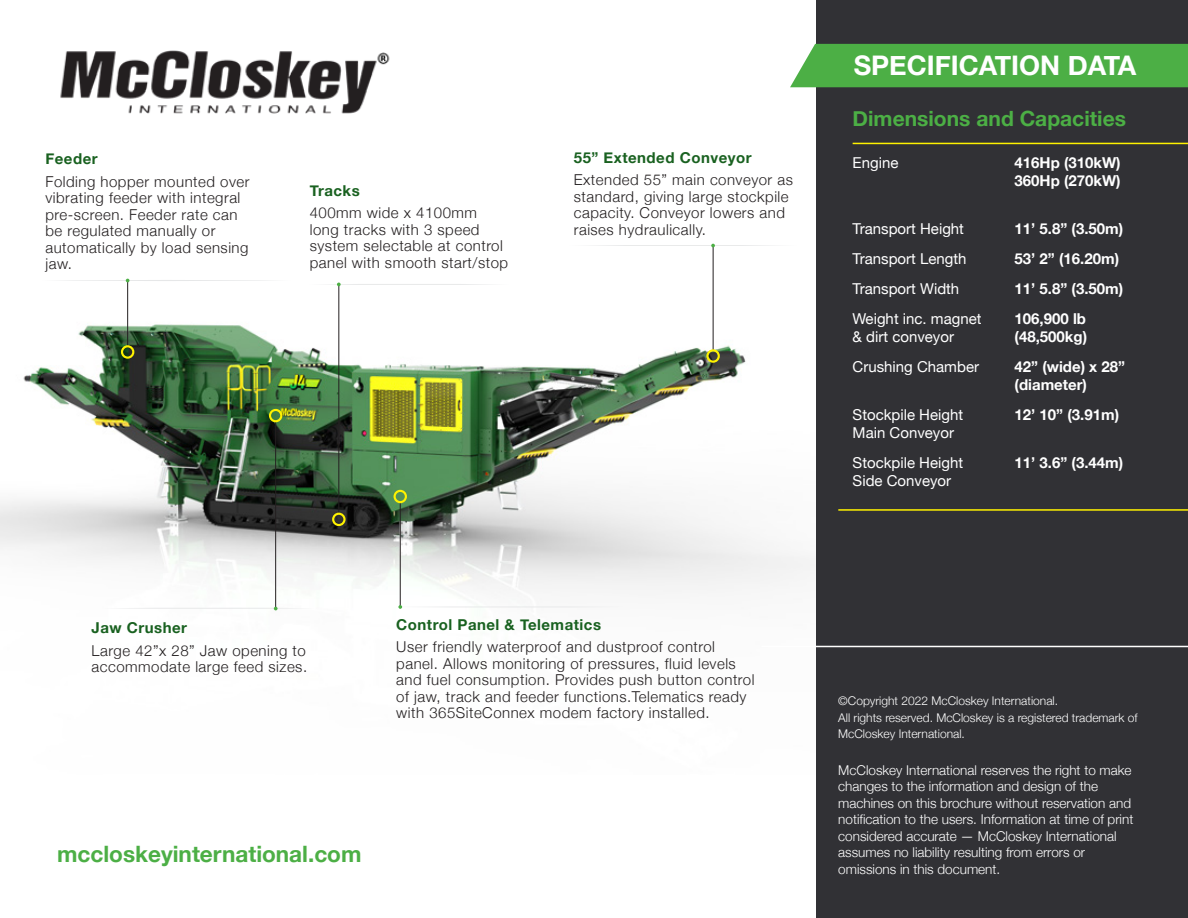
<style>
.page{position:relative;width:1188px;height:918px;background:#fff}
.page>*{position:absolute;margin:0;border:0;box-sizing:border-box;transform-origin:0 0}
.t1{font:700 27px "Helvetica Neue";color:#fff}
.t2{font:700 22.5px "Helvetica Neue";color:#4caf45}
.t3{font:700 21px "Helvetica Neue";color:#4caf45}
.t4{font:300 15px/16.5px "Helvetica Neue";letter-spacing:.035em;color:#231f20}
.t5{font:15px/30px "Helvetica Neue";color:#fff}
.t6{font:700 15px/18px "Helvetica Neue";color:#fff}
.t7{font:700 15px "Helvetica Neue";letter-spacing:.035em;color:#196120}
.t8{font:300 13.5px/16.5px "Helvetica Neue";color:#fff}
.t9{font:300 12px/16.5px "Helvetica Neue";color:#fff}
</style>
<div class="page">
<img style="left:0;top:243px;width:816px;height:368px">
<div style="left:816px;top:0;width:372px;height:918px;background:#313135"></div>
<div style="left:790px;top:44px;width:398px;height:43px;background:#4caf45"></div>
<hr style="left:853px;top:143px;width:335px;height:1px;background:#fff200">
<hr style="left:713px;top:245px;width:1px;height:105px;background:#231f20">
<div style="left:706px;top:349px;width:14px;height:14px;border:2px solid #fff200;border-radius:50%"></div>
<svg style="left:570px;top:244px;width:227px;height:3px"></svg>
<hr style="left:338px;top:284px;width:1px;height:230px;background:#231f20">
<div style="left:332px;top:513px;width:14px;height:13px;border:2px solid #fff200;border-radius:50%"></div>
<svg style="left:310px;top:283px;width:199px;height:3px"></svg>
<hr style="left:275px;top:421px;width:1px;height:188px;background:#231f20">
<div style="left:269px;top:409px;width:13px;height:13px;border:2px solid #fff200;border-radius:50%"></div>
<svg style="left:102px;top:607px;width:214px;height:3px"></svg>
<hr style="left:127px;top:280px;width:1px;height:66px;background:#231f20">
<div style="left:121px;top:345px;width:13px;height:14px;border:2px solid #fff200;border-radius:50%"></div>
<svg style="left:42px;top:279px;width:248px;height:3px"></svg>
<hr style="left:400px;top:502px;width:1px;height:105px;background:#231f20">
<div style="left:394px;top:490px;width:13px;height:13px;border:2px solid #fff200;border-radius:50%"></div>
<svg style="left:396px;top:605px;width:227px;height:4px"></svg>
<img style="left:60px;top:50px;width:330px;height:64px">
<hr style="left:761px;top:646px;width:427px;height:1px;background:#fff">
<hr style="left:838px;top:509px;width:350px;height:2px;background:#fff200">
<p class="t7" style="left:45px;top:150px;width:54px">Feeder</p>
<p class="t4" style="left:45px;top:173px;width:206px">Folding hopper mounted over vibrating feeder with integral pre-screen. Feeder rate can be regulated manually or automatically by load sensing jaw.</p>
<p class="t7" style="left:310px;top:181px;width:51px">Tracks</p>
<p class="t4" style="left:310px;top:204px;width:200px">400mm wide x 4100mm long tracks with 3 speed system selectable at control panel with smooth start/stop</p>
<p class="t7" style="left:574px;top:148px;width:179px">55” Extended Conveyor</p>
<p class="t4" style="left:574px;top:171px;width:221px">Extended 55” main conveyor as standard, giving large stockpile capacity. Conveyor lowers and raises hydraulically.</p>
<h1 class="t1" style="left:854px;top:49px;width:284px">SPECIFICATION DATA</h1>
<h3 class="t3" style="left:853px;top:105px;width:275px">Dimensions and Capacities</h3>
<p class="t5" style="left:853px;top:147px;width:47px">Engine</p>
<p class="t6" style="left:1015px;top:153px;width:108px">416Hp (310kW)<br>360Hp (270kW)</p>
<p class="t5" style="left:853px;top:213px;width:113px">Transport Height</p>
<p class="t6" style="left:1015px;top:219px;width:110px">11’ 5.8” (3.50m)</p>
<p class="t5" style="left:853px;top:243px;width:115px">Transport Length</p>
<p class="t6" style="left:1015px;top:249px;width:106px">53’ 2” (16.20m)</p>
<p class="t5" style="left:853px;top:273px;width:108px">Transport Width</p>
<p class="t6" style="left:1015px;top:279px;width:110px">11’ 5.8” (3.50m)</p>
<p class="t5" style="left:853px;top:303px;width:130px">Weight inc. magnet</p>
<p class="t6" style="left:1015px;top:309px;width:73px">106,900 lb</p>
<p class="t5" style="left:853px;top:321px;width:103px">&amp; dirt conveyor</p>
<p class="t6" style="left:1015px;top:327px;width:74px">(48,500kg)</p>
<p class="t5" style="left:853px;top:351px;width:128px">Crushing Chamber</p>
<p class="t6" style="left:1015px;top:357px;width:112px">42” (wide) x 28” (diameter)</p>
<p class="t5" style="left:853px;top:399px;width:112px">Stockpile Height</p>
<p class="t6" style="left:1015px;top:405px;width:106px">12’ 10” (3.91m)</p>
<p class="t5" style="left:853px;top:417px;width:112px">Main Conveyor<br>Stockpile Height</p>
<p class="t6" style="left:1015px;top:453px;width:110px">11’ 3.6” (3.44m)</p>
<p class="t5" style="left:853px;top:465px;width:100px">Side Conveyor</p>
<p class="t7" style="left:92px;top:619px;width:97px">Jaw Crusher</p>
<p class="t4" style="left:92px;top:642px;width:217px">Large 42”x 28” Jaw opening to accommodate large feed sizes.</p>
<p class="t7" style="left:396px;top:615px;width:206px">Control Panel &amp; Telematics</p>
<p class="t4" style="left:396px;top:639px;width:360px">User friendly waterproof and dustproof control panel. Allows monitoring of pressures, fluid levels and fuel consumption. Provides push button control of jaw, track and feeder functions.Telematics ready with 365SiteConnex modem factory installed.</p>
<h2 class="t2" style="left:57px;top:840px;width:306px">mccloskeyinternational.com</h2>
<p class="t9" style="left:838px;top:693px;width:301px">©Copyright 2022 McCloskey International.<br>All rights reserved. McCloskey is a registered trademark of<br>McCloskey International.</p>
<p class="t8" style="left:838px;top:761px;width:297px">McCloskey International reserves the right to make changes to the information and design of the machines on this brochure without reservation and notification to the users. Information at time of print considered accurate — McCloskey International assumes no liability resulting from errors or omissions in this document.</p>
</div>
